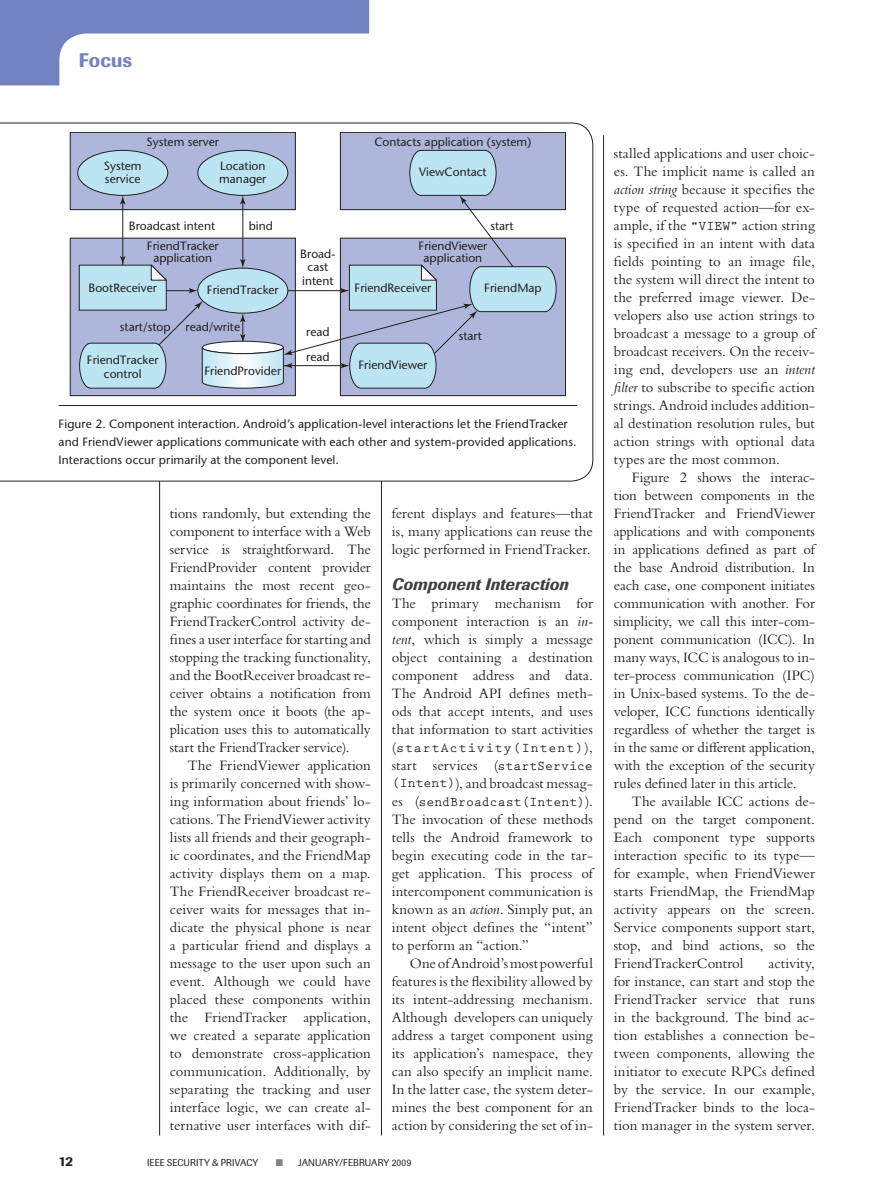
<style>
.page{position:relative;width:878px;height:1188px;background:#fff}
.page>*{position:absolute;margin:0;border:0;box-sizing:border-box;transform-origin:0 0}
.t1{font:500 19.5px "Imago";color:#7281c0}
.t2{font:italic 500 16.5px "Imago";letter-spacing:.005em;color:#3e3e3f}
.t3{font:15px/18px "Bembo Std";color:#231f20;text-align:justify}
.t4{font:700 13.5px "Prestige Elite Std";color:#231f20}
.t5{font:700 13.5px "Prestige Elite Std";letter-spacing:.08em;color:#231f20}
.t6{font:500 13.5px "Imago";color:#231f20}
.t7{font:500 12px/13.5px "Stone Sans Std";color:#231f20;text-align:center}
.t8{font:9.75px "Imago";letter-spacing:.015em;color:#231f20}
.s1{font-style:italic}
.s2{font-family:"Bembo Std";font-weight:400;font-size:15px}
.s3{font-family:"Prestige Elite Std";font-weight:700;font-size:13.5px}
.s4{color:#808285}
</style>
<div class="page">
<svg style="left:0;top:0;width:369px;height:85px"></svg>
<hr style="left:159px;top:135px;width:1px;height:1001px;background:#231f20">
<hr style="left:381px;top:135px;width:1px;height:1001px;background:#231f20">
<hr style="left:603px;top:135px;width:1px;height:1001px;background:#231f20">
<svg style="left:0;top:123px;width:593px;height:359px"></svg>
<div style="left:58px;top:410px;width:519px;height:62px;background:#fff"></div>
<hr style="left:58px;top:405px;width:519px;height:1px;background:#231f20">
<h1 class="t1" style="left:79px;top:49px;width:55px">Focus</h1>
<p class="t7" style="left:147px;top:135px;width:74px">System server</p>
<p class="t7" style="left:104px;top:159px;width:39px;text-align:left">System service</p>
<p class="t7" style="left:219px;top:159px;width:49px;text-align:left">Location manager</p>
<p class="t7" style="left:374px;top:135px;width:159px">Contacts application (system)</p>
<p class="t7" style="left:419px;top:165px;width:69px">ViewContact</p>
<p class="t7" style="left:129px;top:219px;width:88px">Broadcast intent</p>
<p class="t7" style="left:249px;top:219px;width:26px">bind</p>
<p class="t7" style="left:490px;top:219px;width:25px">start</p>
<p class="t7" style="left:147px;top:240px;width:73px;line-height:12px">FriendTracker application</p>
<p class="t7" style="left:89px;top:281px;width:70px">BootReceiver</p>
<p class="t7" style="left:120px;top:320px;width:52px">start/stop</p>
<p class="t7" style="left:207px;top:283px;width:73px">FriendTracker</p>
<p class="t7" style="left:185px;top:320px;width:56px">read/write</p>
<p class="t7" style="left:300px;top:247px;width:37px">Broad&shy;cast intent</p>
<p class="t7" style="left:306px;top:325px;width:25px">read</p>
<p class="t7" style="left:418px;top:240px;width:70px;line-height:12px">FriendViewer application</p>
<p class="t7" style="left:354px;top:281px;width:78px">FriendReceiver</p>
<p class="t7" style="left:484px;top:281px;width:59px">FriendMap</p>
<p class="t7" style="left:458px;top:329px;width:25px">start</p>
<p class="t7" style="left:87px;top:353px;width:73px">FriendTracker control</p>
<p class="t7" style="left:204px;top:364px;width:78px">FriendProvider</p>
<p class="t7" style="left:306px;top:350px;width:25px">read</p>
<p class="t7" style="left:358px;top:358px;width:70px">FriendViewer</p>
<p class="t7" style="left:58px;top:414px;width:519px;line-height:18px;text-align:left">Figure 2. Component interaction. Android’s application-level interactions let the FriendTracker and FriendViewer applications communicate with each other and system-provided applications.<br>Interactions occur primarily at the component level.</p>
<p class="t3" style="left:170px;top:504px;width:202px">tions randomly, but extending the component to interface with a Web service is straightforward. The FriendProvider content provider maintains the most recent geo&shy;graphic coordinates for friends, the FriendTrackerControl activity de&shy;fines a user interface for starting and stopping the tracking functionality, and the BootReceiver broadcast re&shy;ceiver obtains a notification from the system once it boots (the ap&shy;plication uses this to automatically start the FriendTracker service).</p>
<p class="t3" style="left:170px;top:756px;width:202px;text-indent:18px">The FriendViewer application is primarily concerned with show&shy;ing information about friends’ lo&shy;cations. The FriendViewer activity lists all friends and their geograph&shy;ic coordinates, and the FriendMap activity displays them on a map.<br>The FriendReceiver broadcast re&shy;ceiver waits for messages that in&shy;dicate the physical phone is near a particular friend and displays a message to the user upon such an event. Although we could have placed these components within the FriendTracker application, we created a separate application to demonstrate cross-application communication. Additionally, by separating the tracking and user interface logic, we can create al&shy;ternative user interfaces with dif-</p>
<p class="t3" style="left:392px;top:504px;width:202px">ferent displays and features—that is, many applications can reuse the logic performed in FriendTracker.</p>
<p class="t2" style="left:392px;top:574px;width:178px">Component Interaction</p>
<p class="t3" style="left:392px;top:594px;width:202px">The primary mechanism for component interaction is an <span class="s1">in&shy;tent</span>, which is simply a message object containing a destination component address and data.<br>The Android API defines meth&shy;ods that accept intents, and uses that information to start activities</p>
<p class="t5" style="left:392px;top:740px;width:202px"><span class="s2">(</span>startActivity(Intent)<span class="s2">),</span></p>
<p class="t3" style="left:392px;top:756px;width:202px">start services (<span class="s3">startService (Intent)</span>), and broadcast messag-</p>
<p class="t4" style="left:392px;top:794px;width:202px"><span class="s2">es (</span>sendBroadcast(Intent)<span class="s2">).</span></p>
<p class="t3" style="left:392px;top:810px;width:202px">The invocation of these methods tells the Android framework to begin executing code in the tar&shy;get application. This process of intercomponent communication is known as an <span class="s1">action</span>. Simply put, an intent object defines the “intent” to perform an “action.”</p>
<p class="t3" style="left:392px;top:954px;width:202px;text-indent:18px">One of Android’s most powerful features is the flexibility allowed by its intent-addressing mechanism.<br>Although developers can uniquely address a target component using its application’s namespace, they can also specify an implicit name.<br>In the latter case, the system deter&shy;mines the best component for an action by considering the set of in-</p>
<p class="t6" style="left:58px;top:1153px;width:16px">12</p>
<p class="t8" style="left:147px;top:1156px;width:5px">IEEE</p>
<p class="t8" style="left:167px;top:1156px;width:93px">SECURITY &amp; PRIVACY</p>
<p class="t8" style="left:276px;top:1156px;width:137px"><span class="s4">■</span> JANUARY/FEBRUARY 2009</p>
<p class="t3" style="left:614px;top:144px;width:202px">stalled applications and user choic&shy;es. The implicit name is called an <span class="s1">action string</span> because it specifies the type of requested action—for ex&shy;ample, if the <span class="s3">“VIEW”</span> action string is specified in an intent with data fields pointing to an image file, the system will direct the intent to the preferred image viewer. De&shy;velopers also use action strings to broadcast a message to a group of broadcast receivers. On the receiv&shy;ing end, developers use an <span class="s1">intent filter</span> to subscribe to specific action strings. Android includes addition&shy;al destination resolution rules, but action strings with optional data types are the most common.</p>
<p class="t3" style="left:614px;top:468px;width:202px;text-indent:18px">Figure 2 shows the interac&shy;tion between components in the FriendTracker and FriendViewer applications and with components in applications defined as part of the base Android distribution. In each case, one component initiates communication with another. For simplicity, we call this inter-com&shy;ponent communication (ICC). In many ways, ICC is analogous to in&shy;ter-process communication (IPC) in Unix-based systems. To the de&shy;veloper, ICC functions identically regardless of whether the target is in the same or different application, with the exception of the security rules defined later in this article.</p>
<p class="t3" style="left:614px;top:792px;width:202px;text-indent:18px">The available ICC actions de&shy;pend on the target component.<br>Each component type supports interaction specific to its type— for example, when FriendViewer starts FriendMap, the FriendMap activity appears on the screen.<br>Service components support start, stop, and bind actions, so the FriendTrackerControl</p>
<p class="t3" style="left:614px;top:954px;width:202px;text-indent:155px">activity, for instance, can start and stop the FriendTracker service that runs in the background. The bind ac&shy;tion establishes a connection be&shy;tween components, allowing the initiator to execute RPCs defined by the service. In our example, FriendTracker binds to the loca&shy;tion manager in the system server.</p>
</div>
